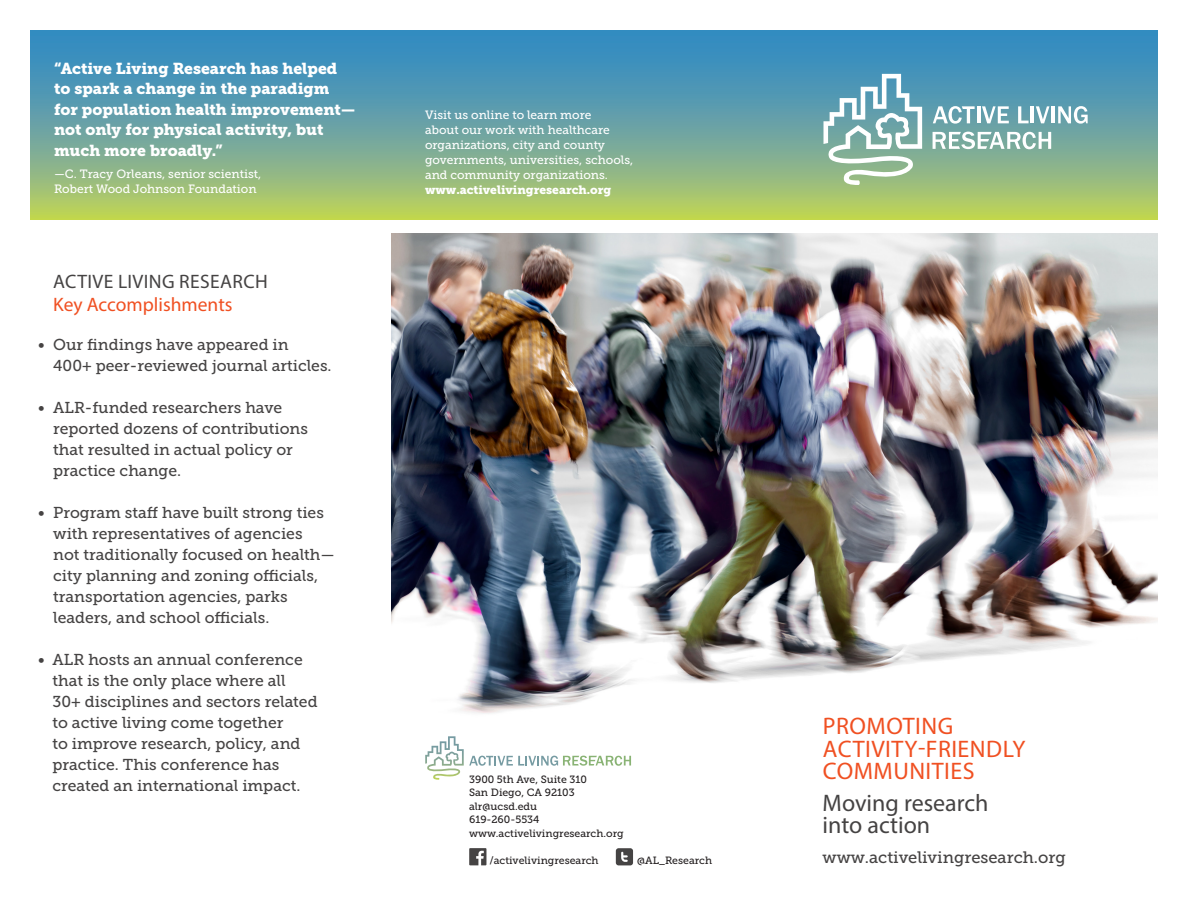
<style>
.page{position:relative;width:1188px;height:918px;background:#fff}
.page>*{position:absolute;margin:0;border:0;box-sizing:border-box;transform-origin:0 0}
.t1{font:24px/22.5px "Myriad Pro";letter-spacing:.02em;color:#f05022}
.t2{font:24px/22.5px "Myriad Pro";color:#454343}
.t3{font:19.5px/22.5px "Myriad Pro";letter-spacing:.005em;color:#454343}
.t4{font:16.5px "Museo Slab 500";color:#454343}
.t5{font:15.75px/21px "Museo Slab 500";color:#454343}
.t6{font:15.75px/20.4px "Museo Slab 900";color:#fff}
.t7{font:12px/15px "Museo Slab 500";color:#fff}
.t8{font:12px "Museo Slab 900";color:#fff}
.t9{font:10.5px/13.5px "Museo Slab 500";color:#231f20}
.s1{color:#f05022}
</style>
<div class="page">
<svg style="left:30px;top:30px;width:1128px;height:189px;background:#6da69c"></svg>
<svg style="left:824px;top:74px;width:98px;height:111px"></svg>
<svg style="left:933px;top:106px;width:42px;height:18px"></svg>
<hr style="left:977px;top:106px;width:3px;height:17px;background:#fff">
<svg style="left:1018px;top:106px;width:11px;height:17px"></svg>
<hr style="left:1031px;top:106px;width:3px;height:17px;background:#fff">
<svg style="left:1036px;top:106px;width:13px;height:17px"></svg>
<hr style="left:1051px;top:106px;width:3px;height:17px;background:#fff">
<svg style="left:1058px;top:106px;width:30px;height:18px"></svg>
<svg style="left:982px;top:106px;width:27px;height:17px"></svg>
<svg style="left:933px;top:132px;width:118px;height:17px"></svg>
<img style="left:392px;top:233px;width:766px;height:481px">
<svg style="left:469px;top:848px;width:17px;height:17px"></svg>
<div style="left:616px;top:848px;width:17px;height:17px;background:#454343;border-radius:3px"></div>
<svg style="left:621px;top:852px;width:7px;height:10px"></svg>
<svg style="left:425px;top:736px;width:206px;height:44px"></svg>
<p class="t6" style="left:54px;top:59px;width:303px">“Active Living Research has helped to spark a change in the paradigm for population health improvement— not only for physical activity, but much more broadly.”</p>
<p class="t7" style="left:54px;top:167px;width:209px">—C. Tracy Orleans, senior scientist,<br>Robert Wood Johnson Foundation</p>
<p class="t3" style="left:53px;top:270px;width:216px">ACTIVE LIVING RESEARCH<br><span class="s1">Key Accomplishments</span></p>
<p class="t5" style="left:53px;top:334px;width:280px;text-indent:-15px">• Our findings have appeared in<br>400+ peer-reviewed journal articles.</p>
<p class="t5" style="left:53px;top:397px;width:256px;text-indent:-15px">• ALR-funded researchers have reported dozens of contributions that resulted in actual policy or practice change.</p>
<p class="t5" style="left:53px;top:502px;width:283px;text-indent:-15px">• Program staff have built strong ties with representatives of agencies<br>not traditionally focused on health— city planning and zoning officials, transportation agencies, parks leaders, and school officials.</p>
<p class="t5" style="left:53px;top:649px;width:267px;text-indent:-14px">• ALR hosts an annual conference that is the only place where all<br>30+ disciplines and sectors related to active living come together<br>to improve research, policy, and practice. This conference has created an international impact.</p>
<p class="t7" style="left:425px;top:107px;width:210px">Visit us online to learn more<br>about our work with healthcare organizations, city and county governments, universities, schools, and community organizations.</p>
<p class="t8" style="left:425px;top:182px;width:188px">www.activelivingresearch.org</p>
<p class="t9" style="left:469px;top:773px;width:119px">3900 5th Ave, Suite 310</p>
<p class="t9" style="left:469px;top:786px;width:107px">San Diego, CA 92103</p>
<p class="t9" style="left:469px;top:800px;width:72px">alr@ucsd.edu<br>619-260-5534</p>
<p class="t9" style="left:469px;top:827px;width:156px">www.activelivingresearch.org</p>
<p class="t9" style="left:489px;top:853px;width:111px">/activelivingresearch</p>
<p class="t9" style="left:637px;top:853px;width:77px">@AL_Research</p>
<p class="t1" style="left:823px;top:715px;width:204px">PROMOTING<br>ACTIVITY-FRIENDLY<br>COMMUNITIES</p>
<p class="t2" style="left:823px;top:791px;width:167px">Moving research into action</p>
<p class="t4" style="left:823px;top:848px;width:245px">www.activelivingresearch.org</p>
</div>
